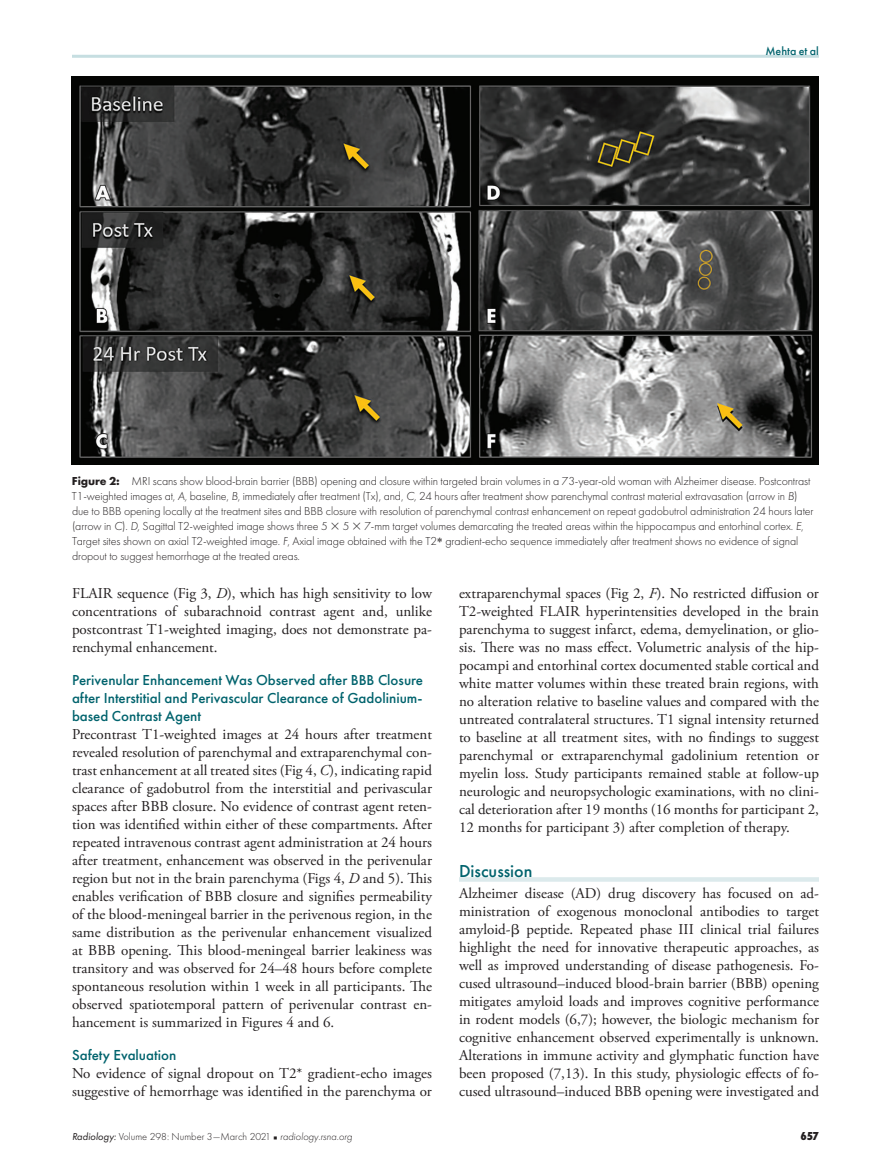
<style>
.page{position:relative;width:891px;height:1175px;background:#fff}
.page>*{position:absolute;margin:0;border:0;box-sizing:border-box;transform-origin:0 0}
.t1{font:500 18px "Futura PT";color:#00636d}
.t2{font:15px/18px "Adobe Garamond Pro";color:#231f20;text-align:justify}
.t3{font:500 15px/18px "Futura PT";color:#00636d;text-align:justify}
.t4{font:300 12px/15px "Futura PT";letter-spacing:-.01em;color:#231f20}
.t5{font:500 12px "Futura PT";color:#00636d}
.t6{font:800 12px "Futura PT Cond";color:#231f20}
.t7{font:300 10.5px "Futura PT";color:#231f20}
.s1{font-weight:700}
.s2{font-style:italic}
.s3{font-family:"Universal Greekwith Math Pi";font-weight:400}
.s4{font-family:"Times New Roman";font-weight:400}
.s5{font-family:"Universal Greekwith Math Pi"}
.s6{font-weight:400;font-style:italic}
.s7{font-family:"Universal Newswith Comm Pi";font-weight:400;font-size:6px}
</style>
<div class="page">
<hr style="left:72px;top:55px;width:747px;height:3px;background:#c6dee1">
<img style="left:72px;top:76px;width:747px;height:388px">
<hr style="left:459px;top:877px;width:360px;height:4px;background:#dceaec">
<p class="t5" style="left:765px;top:44px;width:55px">Mehta et al</p>
<p class="t4" style="left:72px;top:473px;width:743px"><span class="s1">Figure 2:</span> MRI scans show blood-brain barrier (BBB) opening and closure within targeted brain volumes in a 73-year-old woman with Alzheimer disease. Postcontrast T1-weighted images at, <span class="s2">A,</span> baseline, <span class="s2">B</span>, immediately after treatment (Tx), and, <span class="s2">C,</span> 24 hours after treatment show parenchymal contrast material extravasation (arrow in <span class="s2">B</span>) due to BBB opening locally at the treatment sites and BBB closure with resolution of parenchymal contrast enhancement on repeat gadobutrol administration 24 hours later (arrow in <span class="s2">C</span>). <span class="s2">D,</span> Sagittal T2-weighted image shows three 5 <span class="s3">3</span> 5 <span class="s3">3</span> 7-mm target volumes demarcating the treated areas within the hippocampus and entorhinal cortex. <span class="s2">E</span>, Target sites shown on axial T2-weighted image. <span class="s2">F</span>, Axial image obtained with the T2<span class="s4">*</span> gradient-echo sequence immediately after treatment shows no evidence of signal dropout to suggest hemorrhage at the treated areas.</p>
<p class="t2" style="left:72px;top:584px;width:362px">FLAIR sequence (Fig 3, <span class="s2">D</span>), which has high sensitivity to low concentrations of subarachnoid contrast agent and, unlike postcontrast T1-weighted imaging, does not demonstrate pa&shy;renchymal enhancement.</p>
<p class="t3" style="left:72px;top:671px;width:353px">Perivenular Enhancement Was Observed after BBB Closure after Interstitial and Perivascular Clearance of Gadolinium&shy;based Contrast Agent</p>
<p class="t2" style="left:72px;top:725px;width:362px">Precontrast T1-weighted images at 24 hours after treatment revealed resolution of parenchymal and extraparenchymal con&shy;trast enhancement at all treated sites (Fig 4, <span class="s2">C</span>), indicating rapid clearance of gadobutrol from the interstitial and perivascular spaces after BBB closure. No evidence of contrast agent reten&shy;tion was identified within either of these compartments. After repeated intravenous contrast agent administration at 24 hours after treatment, enhancement was observed in the perivenular region but not in the brain parenchyma (Figs 4, <span class="s2">D</span> and 5). This enables verification of BBB closure and signifies permeability of the blood-meningeal barrier in the perivenous region, in the same distribution as the perivenular enhancement visualized at BBB opening. This blood-meningeal barrier leakiness was transitory and was observed for 24–48 hours before complete spontaneous resolution within 1 week in all participants. The observed spatiotemporal pattern of perivenular contrast en&shy;hancement is summarized in Figures 4 and 6.</p>
<p class="t3" style="left:72px;top:1046px;width:106px">Safety Evaluation</p>
<p class="t2" style="left:72px;top:1065px;width:361px">No evidence of signal dropout on T2* gradient-echo images suggestive of hemorrhage was identified in the parenchyma or</p>
<p class="t2" style="left:459px;top:584px;width:362px">extraparenchymal spaces (Fig 2, <span class="s2">F</span>). No restricted diffusion or T2-weighted FLAIR hyperintensities developed in the brain parenchyma to suggest infarct, edema, demyelination, or glio&shy;sis. There was no mass effect. Volumetric analysis of the hip&shy;pocampi and entorhinal cortex documented stable cortical and white matter volumes within these treated brain regions, with no alteration relative to baseline values and compared with the untreated contralateral structures. T1 signal intensity returned to baseline at all treatment sites, with no findings to suggest parenchymal or extraparenchymal gadolinium retention or myelin loss. Study participants remained stable at follow-up neurologic and neuropsychologic examinations, with no clini&shy;cal deterioration after 19 months (16 months for participant 2, 12 months for participant 3) after completion of therapy.</p>
<p class="t1" style="left:459px;top:860px;width:75px">Discussion</p>
<p class="t2" style="left:459px;top:885px;width:362px">Alzheimer disease (AD) drug discovery has focused on ad&shy;ministration of exogenous monoclonal antibodies to target amyloid-<span class="s5">b</span> peptide. Repeated phase III clinical trial failures highlight the need for innovative therapeutic approaches, as well as improved understanding of disease pathogenesis. Fo&shy;cused ultrasound–induced blood-brain barrier (BBB) opening mitigates amyloid loads and improves cognitive performance in rodent models (6,7); however, the biologic mechanism for cognitive enhancement observed experimentally is unknown.<br>Alterations in immune activity and glymphatic function have been proposed (7,13). In this study, physiologic effects of fo&shy;cused ultrasound–induced BBB opening were investigated and</p>
<p class="t7" style="left:72px;top:1131px;width:282px"><span class="s6">Radiology:</span> Volume 298: Number 3—March 2021 <span class="s7">n</span> <span class="s2">radiology.rsna.org</span></p>
<p class="t6" style="left:800px;top:1129px;width:20px">657</p>
</div>
